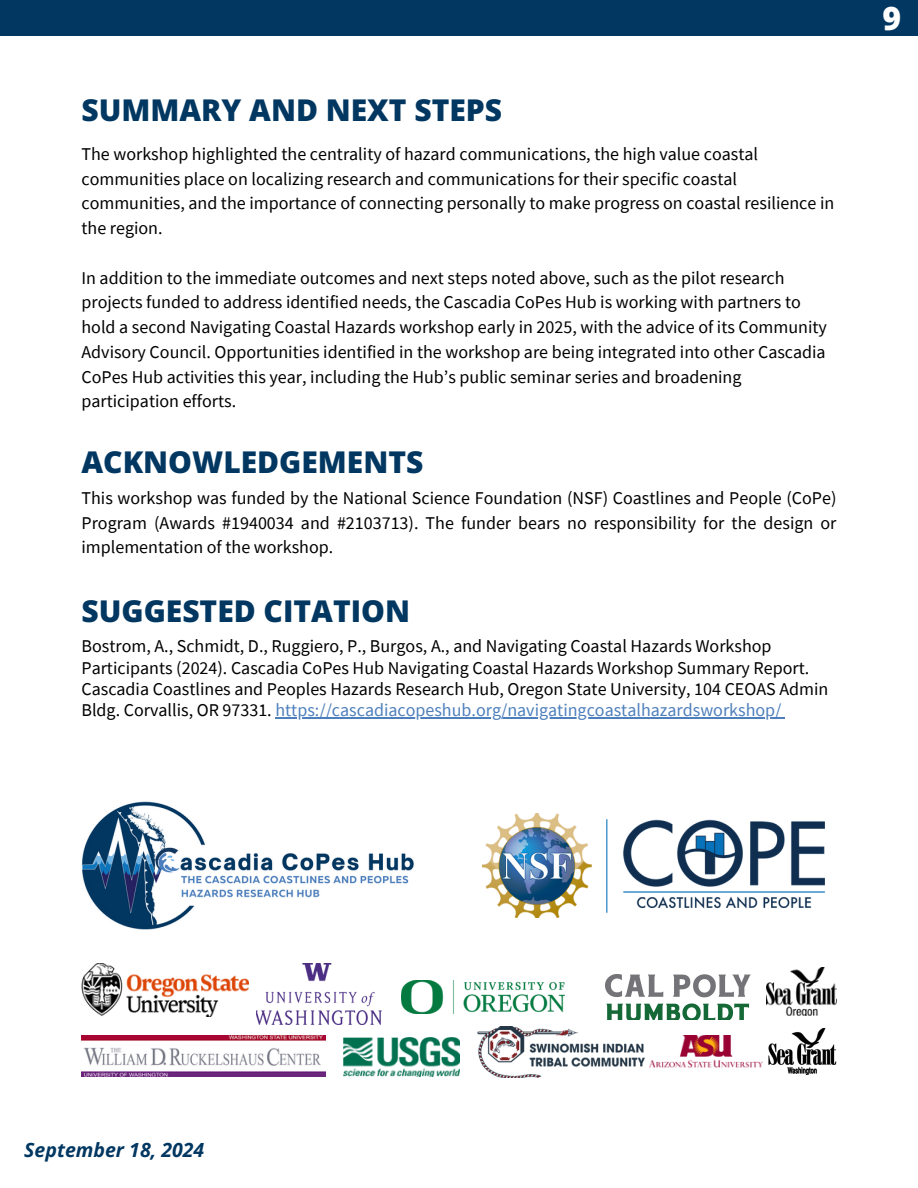
<style>
.page{position:relative;width:918px;height:1188px;background:#fff}
.page>*{position:absolute;margin:0;border:0;box-sizing:border-box;transform-origin:0 0}
.t1{font:800 31.95px "Open Sans";color:#fff}
.t2{font:800 30px "Open Sans";color:#013761}
.t3{font:italic 700 19.5px "Open Sans";color:#013761}
.t4{font:18px/24.8px "Source Sans Pro";color:#000}
.s1{color:#4d7fbc}
</style>
<div class="page">
<div style="left:0;top:0;width:918px;height:36px;background:#013761"></div>
<img style="left:401px;top:981px;width:164px;height:32px">
<img style="left:81px;top:1035px;width:244px;height:42px">
<img style="left:344px;top:1037px;width:115px;height:40px">
<img style="left:256px;top:964px;width:125px;height:60px">
<img style="left:81px;top:964px;width:168px;height:52px">
<img style="left:477px;top:1027px;width:168px;height:50px">
<img style="left:768px;top:1029px;width:69px;height:46px">
<img style="left:767px;top:967px;width:70px;height:49px">
<img style="left:483px;top:814px;width:342px;height:103px">
<img style="left:606px;top:975px;width:145px;height:45px">
<img style="left:650px;top:1036px;width:112px;height:31px">
<img style="left:82px;top:801px;width:332px;height:129px">
<hr style="left:275px;top:718px;width:507px;height:1px;background:#4d7fbc">
<p class="t2" style="left:81px;top:89px;width:422px">SUMMARY AND NEXT STEPS</p>
<p class="t4" style="left:81px;top:141px;width:754px">The workshop highlighted the centrality of hazard communications, the high value coastal communities place on localizing research and communications for their specific coastal communities, and the importance of connecting personally to make progress on coastal resilience in the region.</p>
<p class="t4" style="left:81px;top:265px;width:747px">In addition to the immediate outcomes and next steps noted above, such as the pilot research projects funded to address identified needs, the Cascadia CoPes Hub is working with partners to hold a second Navigating Coastal Hazards workshop early in 2025, with the advice of its Community Advisory Council. Opportunities identified in the workshop are being integrated into other Cascadia CoPes Hub activities this year, including the Hub’s public seminar series and broadening participation efforts.</p>
<p class="t2" style="left:81px;top:441px;width:343px">ACKNOWLEDGEMENTS</p>
<p class="t4" style="left:81px;top:485px;width:757px;text-align:justify">This workshop was funded by the National Science Foundation (NSF) Coastlines and People (CoPe)<br>Program (Awards #1940034 and #2103713). The funder bears no responsibility for the design or implementation of the workshop.</p>
<p class="t2" style="left:81px;top:590px;width:330px">SUGGESTED CITATION</p>
<p class="t4" style="left:81px;top:635px;width:748px;line-height:21.3px">Bostrom, A., Schmidt, D., Ruggiero, P., Burgos, A., and Navigating Coastal Hazards Workshop Participants (2024). Cascadia CoPes Hub Navigating Coastal Hazards Workshop Summary Report.<br>Cascadia Coastlines and Peoples Hazards Research Hub, Oregon State University, 104 CEOAS Admin Bldg. Corvallis, OR 97331. <span class="s1">https://cascadiacopeshub.org/navigatingcoastalhazardsworkshop/</span></p>
<h2 class="t1" style="left:883px;top:-4px;width:20px">9</h2>
<p class="t3" style="left:24px;top:1136px;width:182px">September 18, 2024</p>
</div>
